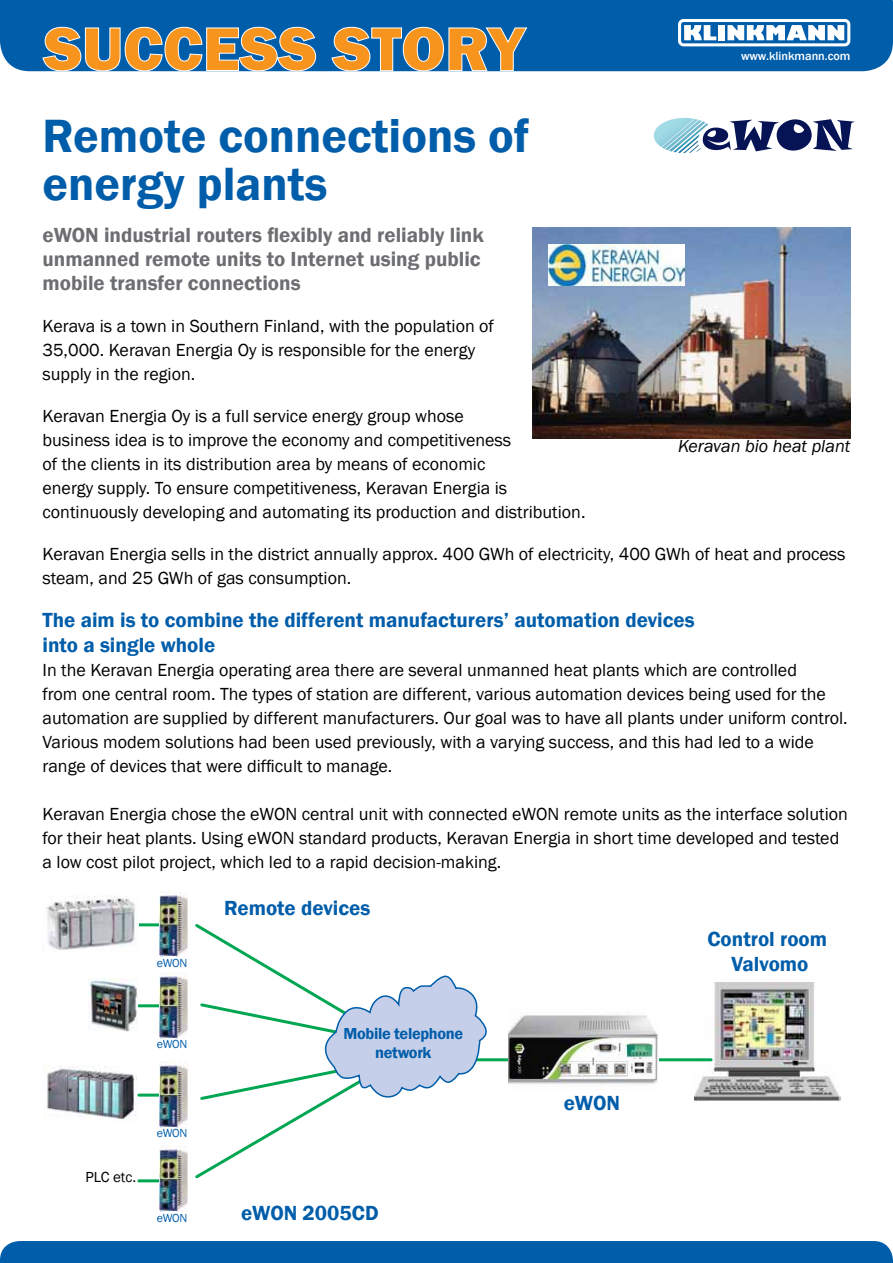
<style>
.page{position:relative;width:893px;height:1263px;background:#fff}
.page>*{position:absolute;margin:0;border:0;box-sizing:border-box;transform-origin:0 0}
.t1{font:600 48px/48px "Franklin Gothic";color:#005daa}
.t2{font:600 21px/25.2px "Franklin Gothic";color:#005daa;text-align:center}
.t3{font:600 21px/24px "Franklin Gothic";color:#6d6e71}
.t4{font:18px/24px "Franklin Gothic";color:#000}
.t5{font:italic 18px "Franklin Gothic";color:#000}
.t6{font:600 16.35px/19.6px "Franklin Gothic";letter-spacing:-.02em;color:#005daa;text-align:center}
.t7{font:15px "Franklin Gothic";color:#000}
.t8{font:500 12.15px "Franklin Gothic";color:#fff}
.t9{font:12px "Franklin Gothic";letter-spacing:-.02em;color:#005daa}
</style>
<div class="page">
<img style="left:694px;top:983px;width:146px;height:119px">
<svg style="left:654px;top:118px;width:201px;height:35px"></svg>
<div style="left:0;top:0;width:893px;height:71px;background:#005daa"></div>
<div style="left:0;top:1241px;width:893px;height:22px;background:#005daa"></div>
<svg style="left:42px;top:27px;width:486px;height:45px;background:#9d8c6c"></svg>
<svg style="left:678px;top:19px;width:172px;height:27px"></svg>
<hr style="left:139px;top:923px;width:26px;height:3px;background:#00a651">
<hr style="left:139px;top:1004px;width:26px;height:3px;background:#00a651">
<hr style="left:139px;top:1093px;width:26px;height:3px;background:#00a651">
<hr style="left:139px;top:1179px;width:26px;height:3px;background:#00a651">
<hr style="left:636px;top:1058px;width:75px;height:3px;background:#00a651">
<hr style="left:459px;top:1058px;width:76px;height:3px;background:#00a651">
<svg style="left:195px;top:924px;width:294px;height:255px"></svg>
<img style="left:88px;top:978px;width:49px;height:54px">
<img style="left:160px;top:1146px;width:28px;height:65px">
<img style="left:160px;top:1062px;width:28px;height:65px">
<img style="left:160px;top:973px;width:28px;height:66px">
<img style="left:160px;top:892px;width:28px;height:65px">
<img style="left:46px;top:895px;width:89px;height:55px">
<img style="left:47px;top:1065px;width:90px;height:55px">
<img style="left:508px;top:1015px;width:151px;height:69px">
<img style="left:532px;top:227px;width:318px;height:211px">
<img style="left:549px;top:244px;width:135px;height:42px">
<h1 class="t1" style="left:43px;top:112px;width:488px">Remote connections of energy plants</h1>
<p class="t8" style="left:741px;top:48px;width:111px">www.klinkmann.com</p>
<p class="t3" style="left:43px;top:223px;width:443px">eWON industrial routers flexibly and reliably link unmanned remote units to Internet using public mobile transfer connections</p>
<p class="t4" style="left:43px;top:314px;width:453px">Kerava is a town in Southern Finland, with the population of<br>35,000. Keravan Energia Oy is responsible for the energy supply in the region.</p>
<p class="t4" style="left:43px;top:404px;width:544px">Keravan Energia Oy is a full service energy group whose<br>business idea is to improve the economy and competitiveness<br>of the clients in its distribution area by means of economic<br>energy supply. To ensure competitiveness, Keravan Energia is continuously developing and automating its production and distribution.</p>
<p class="t4" style="left:43px;top:542px;width:805px">Keravan Energia sells in the district annually approx. 400 GWh of electricity, 400 GWh of heat and process steam, and 25 GWh of gas consumption.</p>
<p class="t2" style="left:43px;top:608px;width:654px;text-align:left">The aim is to combine the different manufacturers’ automation devices into a single whole</p>
<p class="t4" style="left:43px;top:659px;width:807px">In the Keravan Energia operating area there are several unmanned heat plants which are controlled<br>from one central room. The types of station are different, various automation devices being used for the automation are supplied by different manufacturers. Our goal was to have all plants under uniform control.<br>Various modem solutions had been used previously, with a varying success, and this had led to a wide range of devices that were difficult to manage.</p>
<p class="t4" style="left:43px;top:803px;width:807px">Keravan Energia chose the eWON central unit with connected eWON remote units as the interface solution for their heat plants. Using eWON standard products, Keravan Energia in short time developed and tested a low cost pilot project, which led to a rapid decision-making.</p>
<p class="t5" style="left:678px;top:435px;width:174px">Keravan bio heat plant</p>
<p class="t9" style="left:157px;top:956px;width:32px">eWON</p>
<p class="t9" style="left:157px;top:1036px;width:32px">eWON</p>
<p class="t7" style="left:85px;top:1167px;width:52px">PLC etc.</p>
<p class="t9" style="left:157px;top:1126px;width:32px">eWON</p>
<p class="t9" style="left:157px;top:1210px;width:32px">eWON</p>
<p class="t2" style="left:224px;top:896px;width:148px">Remote devices</p>
<p class="t6" style="left:343px;top:1024px;width:121px">Mobile telephone network</p>
<p class="t2" style="left:241px;top:1200px;width:139px">eWON 2005CD</p>
<p class="t2" style="left:564px;top:1090px;width:58px">eWON</p>
<p class="t2" style="left:707px;top:926px;width:121px">Control room<br>Valvomo</p>
</div>
